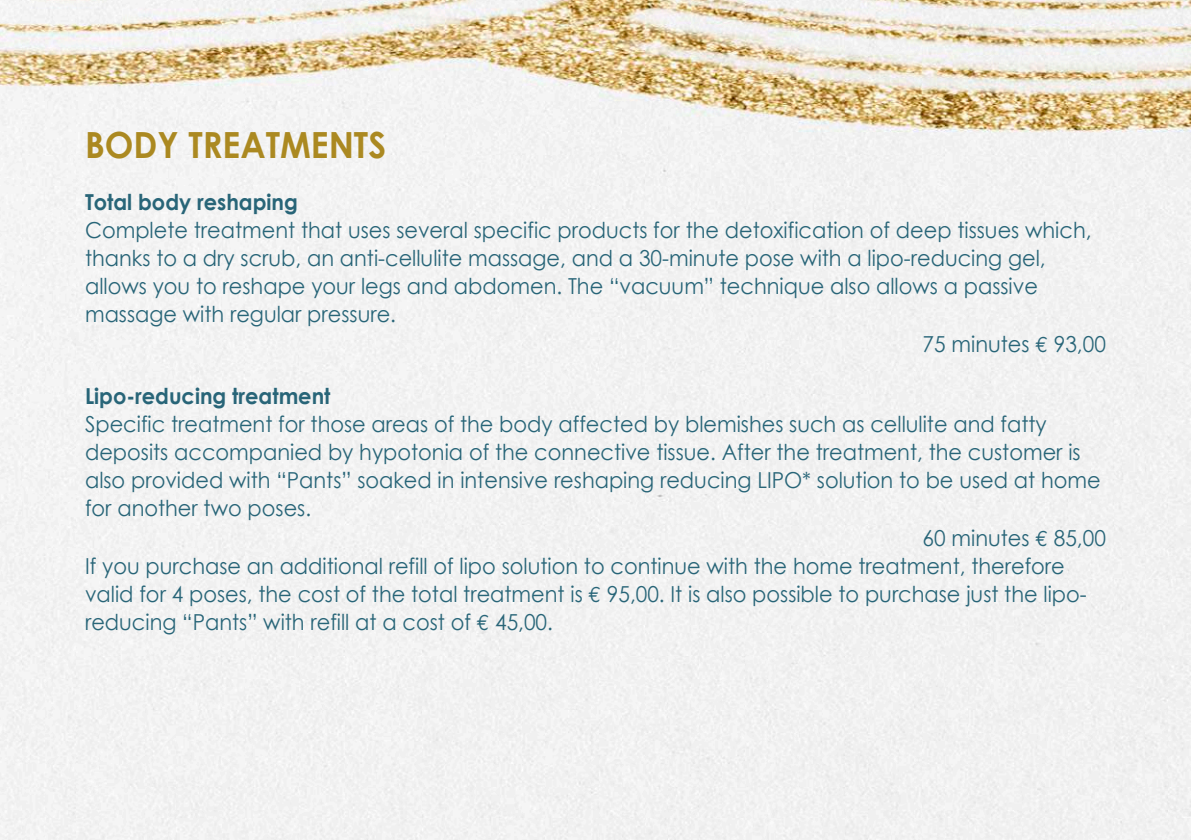
<style>
.page{position:relative;width:1191px;height:840px;background:#fff}
.page>*{position:absolute;margin:0;border:0;box-sizing:border-box;transform-origin:0 0}
.t1{font:700 36px "Century Gothic";color:#ab8921;scale:.95 1}
.t2{font:22px/28px "Century Gothic";color:#286578;scale:.95 1}
.t3{font:700 22px "Century Gothic";color:#286578;scale:.95 1}
.s1{font-family:"Euro Mono"}
</style>
<div class="page">
<img style="left:0;top:0;width:1191px;height:839px">
<h1 class="t1" style="left:85px;top:122px;width:318px">BODY TREATMENTS</h1>
<p class="t3" style="left:85px;top:188px;width:225px">Total body reshaping</p>
<p class="t2" style="left:85px;top:215px;width:1061px">Complete treatment that uses several specific products for the detoxification of deep tissues which, thanks to a dry scrub, an anti-cellulite massage, and a 30-minute pose with a lipo-reducing gel, allows you to reshape your legs and abdomen. The “vacuum” technique also allows a passive massage with regular pressure.</p>
<p class="t2" style="left:922px;top:329px;width:194px">75 minutes <span class="s1">€</span> 93,00</p>
<p class="t3" style="left:85px;top:382px;width:260px">Lipo-reducing treatment</p>
<p class="t2" style="left:85px;top:409px;width:1070px">Specific treatment for those areas of the body affected by blemishes such as cellulite and fatty deposits accompanied by hypotonia of the connective tissue. After the treatment, the customer is also provided with “Pants” soaked in intensive reshaping reducing LIPO* solution to be used at home for another two poses.</p>
<p class="t2" style="left:85px;top:523px;width:1076px;text-indent:837px">60 minutes <span class="s1">€</span> 85,00<br>If you purchase an additional refill of lipo solution to continue with the home treatment, therefore valid for 4 poses, the cost of the total treatment is <span class="s1">€</span> 95,00. It is also possible to purchase just the lipo&shy;reducing “Pants” with refill at a cost of <span class="s1">€</span> 45,00.</p>
</div>
